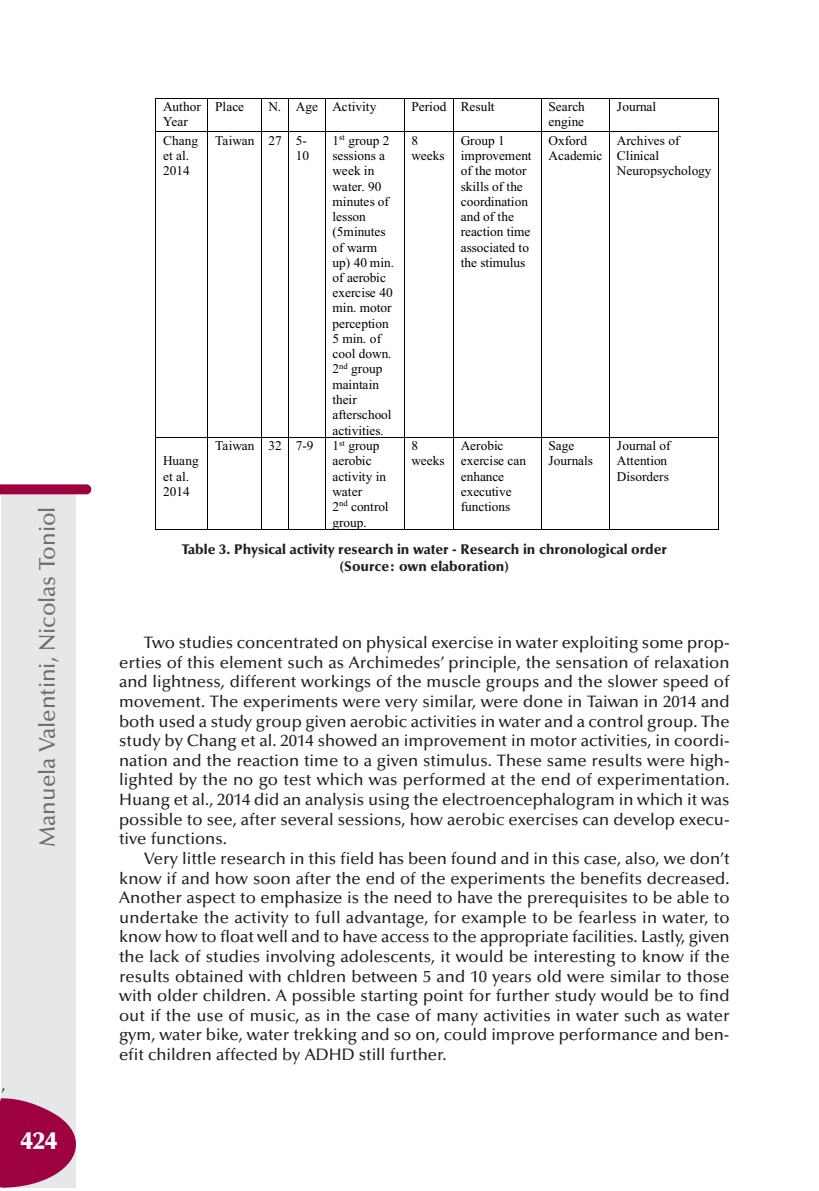
<style>
.page{position:relative;width:819px;height:1191px;background:#fff}
.page>*{position:absolute;margin:0;border:0;box-sizing:border-box;transform-origin:0 0}
.t1{font:900 24.5px "Optima";color:#fff}
.t2{font:500 22.75px "Optima";color:#6c6d70}
.t3{font:500 16.62px/19.6px "Optima";color:#231f20;text-align:justify}
.t4{font:500 14.88px "Optima";color:#231f20}
.t5{font:900 14px/17px "Optima";color:#231f20;text-align:center}
.t6{font:13.3px/15.2px "Times New Roman";color:#000}
</style>
<div class="page">
<hr style="left:156px;top:98px;width:52px;height:1px;background:#00000a">
<hr style="left:208px;top:98px;width:53px;height:1px;background:#00000a">
<svg style="left:261px;top:98px;width:28px;height:1px"></svg>
<hr style="left:289px;top:98px;width:36px;height:1px;background:#00000a">
<hr style="left:325px;top:98px;width:79px;height:1px;background:#00000a">
<hr style="left:404px;top:98px;width:49px;height:1px;background:#00000a">
<hr style="left:453px;top:98px;width:88px;height:1px;background:#00000a">
<hr style="left:541px;top:98px;width:68px;height:1px;background:#00000a">
<hr style="left:610px;top:98px;width:108px;height:1px;background:#00000a">
<hr style="left:155px;top:99px;width:1px;height:33px;background:#00000a">
<hr style="left:208px;top:99px;width:1px;height:33px;background:#00000a">
<hr style="left:261px;top:99px;width:1px;height:33px;background:#00000a">
<hr style="left:288px;top:99px;width:1px;height:33px;background:#00000a">
<hr style="left:325px;top:99px;width:1px;height:33px;background:#00000a">
<hr style="left:404px;top:99px;width:1px;height:33px;background:#00000a">
<hr style="left:453px;top:99px;width:1px;height:33px;background:#00000a">
<hr style="left:541px;top:99px;width:1px;height:33px;background:#00000a">
<hr style="left:609px;top:99px;width:1px;height:33px;background:#00000a">
<hr style="left:718px;top:99px;width:1px;height:33px;background:#00000a">
<hr style="left:156px;top:132px;width:52px;height:1px;background:#00000a">
<hr style="left:208px;top:132px;width:53px;height:1px;background:#00000a">
<hr style="left:289px;top:132px;width:36px;height:1px;background:#00000a">
<hr style="left:325px;top:132px;width:79px;height:1px;background:#00000a">
<hr style="left:404px;top:132px;width:49px;height:1px;background:#00000a">
<hr style="left:453px;top:132px;width:88px;height:1px;background:#00000a">
<hr style="left:541px;top:132px;width:68px;height:1px;background:#00000a">
<hr style="left:610px;top:132px;width:108px;height:1px;background:#00000a">
<hr style="left:155px;top:132px;width:1px;height:305px;background:#00000a">
<hr style="left:208px;top:132px;width:1px;height:305px;background:#00000a">
<hr style="left:261px;top:132px;width:1px;height:305px;background:#00000a">
<hr style="left:288px;top:132px;width:1px;height:305px;background:#00000a">
<hr style="left:325px;top:132px;width:1px;height:305px;background:#00000a">
<hr style="left:404px;top:132px;width:1px;height:305px;background:#00000a">
<hr style="left:453px;top:132px;width:1px;height:305px;background:#00000a">
<hr style="left:541px;top:132px;width:1px;height:305px;background:#00000a">
<hr style="left:609px;top:132px;width:1px;height:305px;background:#00000a">
<hr style="left:718px;top:132px;width:1px;height:305px;background:#00000a">
<hr style="left:156px;top:437px;width:52px;height:1px;background:#00000a">
<hr style="left:208px;top:437px;width:53px;height:1px;background:#00000a">
<svg style="left:261px;top:437px;width:28px;height:1px"></svg>
<hr style="left:289px;top:437px;width:36px;height:1px;background:#00000a">
<hr style="left:325px;top:437px;width:79px;height:1px;background:#00000a">
<hr style="left:404px;top:437px;width:49px;height:1px;background:#00000a">
<hr style="left:453px;top:437px;width:88px;height:1px;background:#00000a">
<hr style="left:541px;top:437px;width:68px;height:1px;background:#00000a">
<hr style="left:610px;top:437px;width:108px;height:1px;background:#00000a">
<hr style="left:155px;top:438px;width:1px;height:91px;background:#00000a">
<hr style="left:156px;top:529px;width:52px;height:1px;background:#00000a">
<hr style="left:208px;top:438px;width:1px;height:91px;background:#00000a">
<hr style="left:208px;top:529px;width:53px;height:1px;background:#00000a">
<hr style="left:261px;top:438px;width:1px;height:91px;background:#00000a">
<hr style="left:288px;top:438px;width:1px;height:91px;background:#00000a">
<svg style="left:261px;top:529px;width:28px;height:1px"></svg>
<hr style="left:289px;top:529px;width:36px;height:1px;background:#00000a">
<hr style="left:325px;top:438px;width:1px;height:91px;background:#00000a">
<hr style="left:325px;top:529px;width:79px;height:1px;background:#00000a">
<hr style="left:404px;top:438px;width:1px;height:91px;background:#00000a">
<hr style="left:404px;top:529px;width:49px;height:1px;background:#00000a">
<hr style="left:453px;top:438px;width:1px;height:91px;background:#00000a">
<hr style="left:453px;top:529px;width:88px;height:1px;background:#00000a">
<hr style="left:541px;top:438px;width:1px;height:91px;background:#00000a">
<hr style="left:541px;top:529px;width:68px;height:1px;background:#00000a">
<hr style="left:609px;top:438px;width:1px;height:91px;background:#00000a">
<hr style="left:610px;top:529px;width:108px;height:1px;background:#00000a">
<hr style="left:718px;top:438px;width:1px;height:91px;background:#00000a">
<div style="left:2px;top:492px;width:74px;height:695px;background:#e6e7e9"></div>
<svg style="left:0;top:484px;width:91px;height:10px"></svg>
<svg style="left:0;top:1097px;width:76px;height:90px"></svg>
<h2 class="t2" style="left:38px;top:847px;width:342px;rotate:-90deg">Manuela Valentini, Nicolas Toniol</h2>
<p class="t4" style="left:2px;top:1079px;width:5px">,</p>
<h1 class="t1" style="left:21px;top:1131px;width:38px">424</h1>
<p class="t6" style="left:163px;top:99px;width:39px">Author<br>Year</p>
<p class="t6" style="left:215px;top:99px;width:30px">Place</p>
<p class="t6" style="left:268px;top:99px;width:109px">N. Age Activity</p>
<p class="t6" style="left:411px;top:99px;width:85px">Period Result</p>
<p class="t6" style="left:548px;top:99px;width:38px">Search engine</p>
<p class="t6" style="left:617px;top:99px;width:41px">Journal</p>
<p class="t6" style="left:163px;top:132px;width:36px">Chang et al.<br>2014</p>
<p class="t6" style="left:215px;top:132px;width:95px;text-align:right">Taiwan 27 5-<br>10</p>
<p class="t6" style="left:332px;top:132px;width:63px">1<sup>st</sup> group 2 sessions a week in water. 90 minutes of lesson (5minutes of warm up) 40 min. of aerobic exercise 40 min. motor perception<br>5 min. of cool down.<br>2<sup>nd</sup> group maintain their afterschool activities.</p>
<p class="t6" style="left:411px;top:132px;width:35px">8 weeks</p>
<p class="t6" style="left:460px;top:132px;width:72px">Group 1 improvement of the motor skills of the coordination and of the reaction time associated to the stimulus</p>
<p class="t6" style="left:548px;top:132px;width:55px">Oxford<br>Academic</p>
<p class="t6" style="left:617px;top:132px;width:96px">Archives of<br>Clinical<br>Neuropsychology</p>
<p class="t6" style="left:163px;top:453px;width:37px">Huang et al.<br>2014</p>
<p class="t6" style="left:215px;top:438px;width:100px">Taiwan 32 7-9</p>
<p class="t6" style="left:332px;top:438px;width:58px">1<sup>st</sup> group aerobic activity in water<br>2<sup>nd</sup> control group.</p>
<p class="t6" style="left:411px;top:438px;width:35px">8 weeks</p>
<p class="t6" style="left:460px;top:438px;width:67px">Aerobic exercise can enhance executive functions</p>
<p class="t6" style="left:548px;top:438px;width:46px">Sage<br>Journals</p>
<p class="t6" style="left:617px;top:438px;width:55px">Journal of<br>Attention<br>Disorders</p>
<p class="t5" style="left:182px;top:542px;width:487px">Table 3. Physical activity research in water - Research in chronological order (Source: own elaboration)</p>
<p class="t3" style="left:119px;top:634px;width:612px;text-indent:25px">Two studies concentrated on physical exercise in water exploiting some prop&shy;erties of this element such as Archimedes’ principle, the sensation of relaxation and lightness, different workings of the muscle groups and the slower speed of movement. The experiments were very similar, were done in Taiwan in 2014 and both used a study group given aerobic activities in water and a control group. The study by Chang et al. 2014 showed an improvement in motor activities, in coordi&shy;nation and the reaction time to a given stimulus. These same results were high&shy;lighted by the no go test which was performed at the end of experimentation.<br>Huang et al., 2014 did an analysis using the electroencephalogram in which it was possible to see, after several sessions, how aerobic exercises can develop execu&shy;tive functions.</p>
<p class="t3" style="left:119px;top:850px;width:612px;text-indent:25px">Very little research in this field has been found and in this case, also, we don’t know if and how soon after the end of the experiments the benefits decreased.<br>Another aspect to emphasize is the need to have the prerequisites to be able to undertake the activity to full advantage, for example to be fearless in water, to know how to float well and to have access to the appropriate facilities. Lastly, given the lack of studies involving adolescents, it would be interesting to know if the results obtained with chldren between 5 and 10 years old were similar to those with older children. A possible starting point for further study would be to find out if the use of music, as in the case of many activities in water such as water gym, water bike, water trekking and so on, could improve performance and ben&shy;efit children affected by ADHD still further.</p>
</div>
